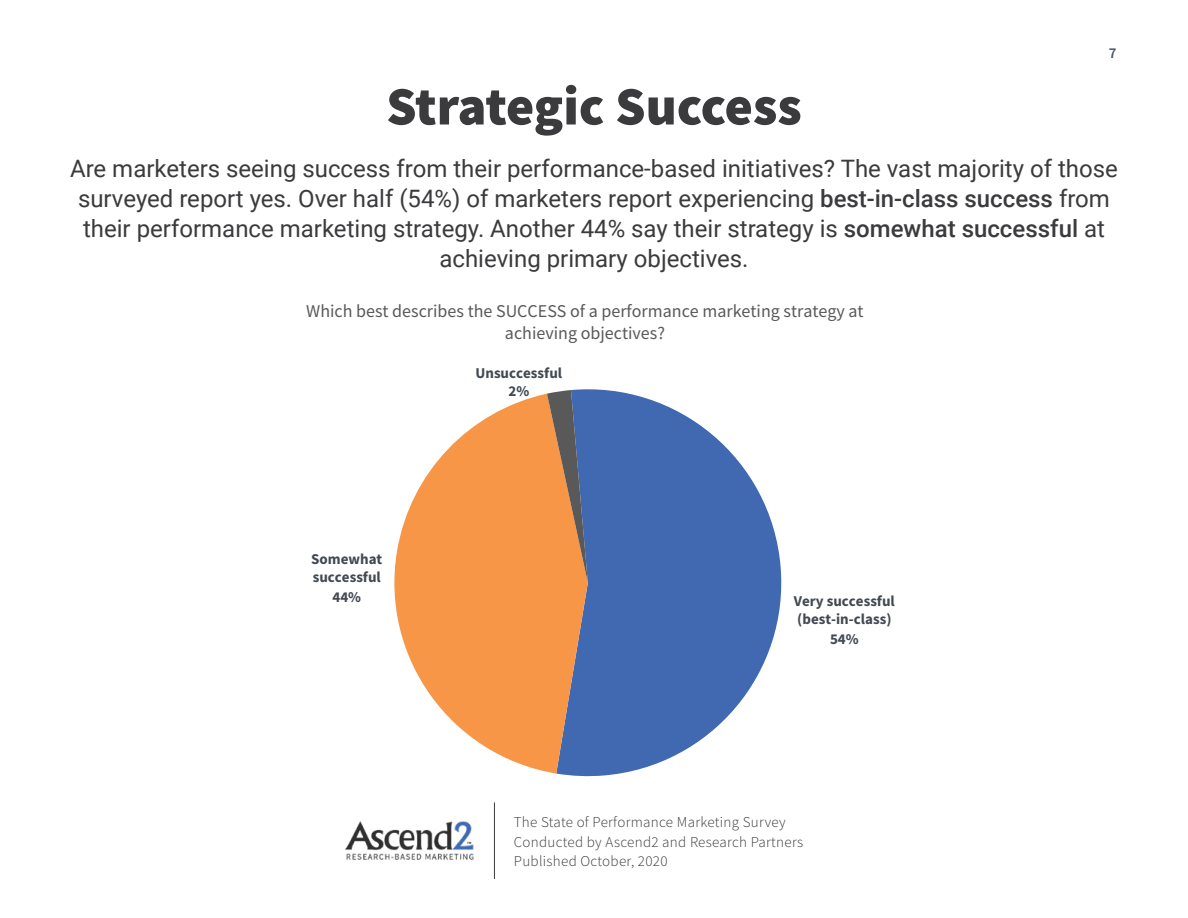
<style>
.page{position:relative;width:1188px;height:918px;background:#fff}
.page>*{position:absolute;margin:0;border:0;box-sizing:border-box;transform-origin:0 0}
.t1{font:900 54px "Source Sans Pro";letter-spacing:-.005em;color:#3b3a3c}
.t2{font:24px/30px "Roboto";color:#3b3a3c;text-align:center}
.t3{font:18px/22.5px "Source Sans Pro";color:#595959;text-align:center}
.t4{font:300 15px/19.5px "Source Sans Pro";letter-spacing:.02em;color:#3b3a3c}
.t5{font:700 15px/18px "Source Sans Pro";color:#424952}
.t6{font:600 15px "Source Sans Pro";color:#475066}
.s1{font-weight:500}
</style>
<div class="page">
<img style="left:345px;top:821px;width:129px;height:39px">
<hr style="left:494px;top:802px;width:1px;height:77px;background:#3b3a3c">
<svg style="left:560px;top:389px;width:222px;height:388px;fill:#4069b2"></svg>
<svg style="left:394px;top:394px;width:194px;height:380px;fill:#f79647"></svg>
<svg style="left:547px;top:390px;width:41px;height:193px;background:#a27b64"></svg>
<p class="t6" style="left:1109px;top:43px;width:9px">7</p>
<h1 class="t1" style="left:386px;top:69px;width:417px">Strategic Success</h1>
<p class="t2" style="left:70px;top:152px;width:1049px">Are marketers seeing success from their performance-based initiatives? The vast majority of those surveyed report yes. Over half (54%) of marketers report experiencing <span class="s1">best-in-class success</span> from their performance marketing strategy. Another 44% say their strategy is <span class="s1">somewhat successful</span> at achieving primary objectives.</p>
<p class="t3" style="left:306px;top:299px;width:559px">Which best describes the SUCCESS of a performance marketing strategy at achieving objectives?</p>
<p class="t5" style="left:311px;top:550px;width:73px">Somewhat successful</p>
<p class="t5" style="left:332px;top:587px;width:30px">44%</p>
<p class="t5" style="left:475px;top:364px;width:88px;text-align:center">Unsuccessful<br>2%</p>
<p class="t5" style="left:794px;top:592px;width:103px">Very successful (best-in-class)</p>
<p class="t5" style="left:830px;top:629px;width:30px">54%</p>
<p class="t4" style="left:514px;top:813px;width:291px">The State of Performance Marketing Survey<br>Conducted by Ascend2 and Research Partners<br>Published October, 2020</p>
</div>
